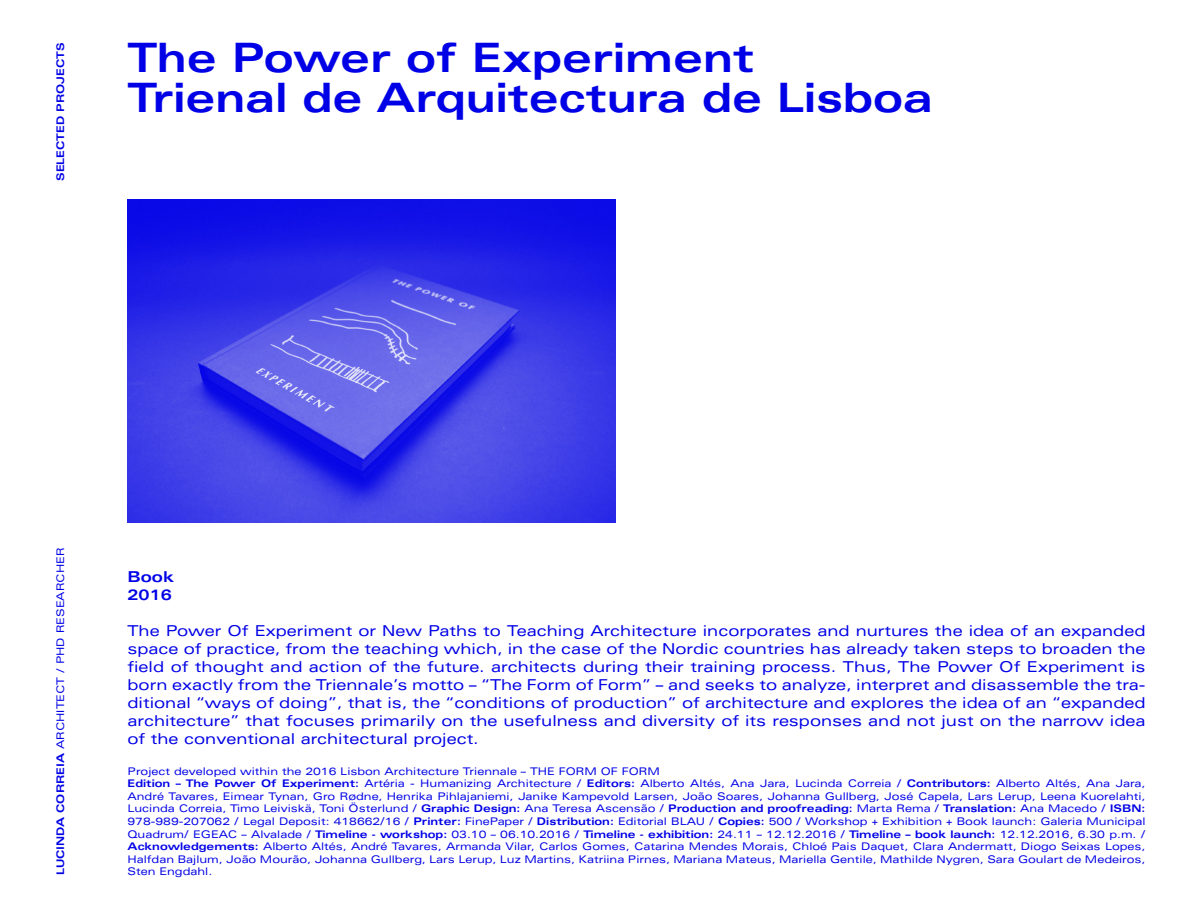
<style>
.page{position:relative;width:1188px;height:918px;background:#fff}
.page>*{position:absolute;margin:0;border:0;box-sizing:border-box;transform-origin:0 0}
.t1{font:700 expanded 40.5px "Univers LT Std";color:#0000e7}
.t2{font:expanded 15px/18px "Univers LT Std";color:#0000e7;text-align:justify}
.t3{font:700 expanded 15px "Univers LT Std";color:#0000e7}
.t4{font:expanded 10.5px/12.6px "Univers LT Std";color:#0000e7;text-align:justify}
.t5{font:700 expanded 10.5px "Univers LT Std";color:#0000e7}
.s1{font-weight:700}
</style>
<div class="page">
<img style="left:128px;top:200px;width:487px;height:322px">
<p class="t5" style="left:54px;top:181px;width:140px;rotate:-90deg">SELECTED PROJECTS</p>
<p class="t1" style="left:128px;top:34px;width:628px">The Power of Experiment</p>
<p class="t1" style="left:128px;top:75px;width:807px">Trienal de Arquitectura de Lisboa</p>
<p class="t4" style="left:54px;top:875px;width:329px;rotate:-90deg"><span class="s1">LUCINDA CORREIA</span> ARCHITECT / PHD RESEARCHER</p>
<p class="t3" style="left:128px;top:568px;width:48px">Book</p>
<p class="t3" style="left:128px;top:586px;width:46px">2016</p>
<p class="t2" style="left:128px;top:622px;width:1020px">The Power Of Experiment or New Paths to Teaching Architecture incorporates and nurtures the idea of an expanded space of practice, from the teaching which, in the case of the Nordic countries has already taken steps to broaden the field of thought and action of the future. architects during their training process. Thus, The Power Of Experiment is born exactly from the Triennale’s motto – “The Form of Form” – and seeks to analyze, interpret and disassemble the tra&shy;ditional “ways of doing”, that is, the “conditions of production” of architecture and explores the idea of an “expanded architecture” that focuses primarily on the usefulness and diversity of its responses and not just on the narrow idea of the conventional architectural project.</p>
<p class="t4" style="left:128px;top:765px;width:534px">Project developed within the 2016 Lisbon Architecture Triennale – THE FORM OF FORM</p>
<p class="t4" style="left:128px;top:777px;width:1019px"><span class="s1">Edition – The Power Of Experiment:</span> Artéria - Humanizing Architecture / <span class="s1">Editors:</span> Alberto Altés, Ana Jara, Lucinda Correia / <span class="s1">Contributors:</span> Alberto Altés, Ana Jara, André Tavares, Eimear Tynan, Gro Rødne, Henrika Pihlajaniemi, Janike Kampevold Larsen, João Soares, Johanna Gullberg, José Capela, Lars Lerup, Leena Kuorelahti, Lucinda Correia, Timo Leiviskä, Toni Österlund / <span class="s1">Graphic Design:</span> Ana Teresa Ascensão / <span class="s1">Production and proofreading:</span> Marta Rema / <span class="s1">Translation:</span> Ana Macedo / <span class="s1">ISBN:<br></span>978-989-207062 / Legal Deposit: 418662/16 / <span class="s1">Printer:</span> FinePaper / <span class="s1">Distribution:</span> Editorial BLAU / <span class="s1">Copies:</span> 500 / Workshop + Exhibition + Book launch: Galeria Municipal Quadrum/ EGEAC – Alvalade / <span class="s1">Timeline - workshop:</span> 03.10 – 06.10.2016 / <span class="s1">Timeline - exhibition:</span> 24.11 – 12.12.2016 / <span class="s1">Timeline – book launch:</span> 12.12.2016, 6.30 p.m. / <span class="s1">Acknowledgements:</span> Alberto Altés, André Tavares, Armanda Vilar, Carlos Gomes, Catarina Mendes Morais, Chloé Pais Daquet, Clara Andermatt, Diogo Seixas Lopes, Halfdan Bajlum, João Mourão, Johanna Gullberg, Lars Lerup, Luz Martins, Katriina Pirnes, Mariana Mateus, Mariella Gentile, Mathilde Nygren, Sara Goulart de Medeiros,</p>
<p class="t4" style="left:128px;top:865px;width:86px">Sten Engdahl.</p>
</div>
